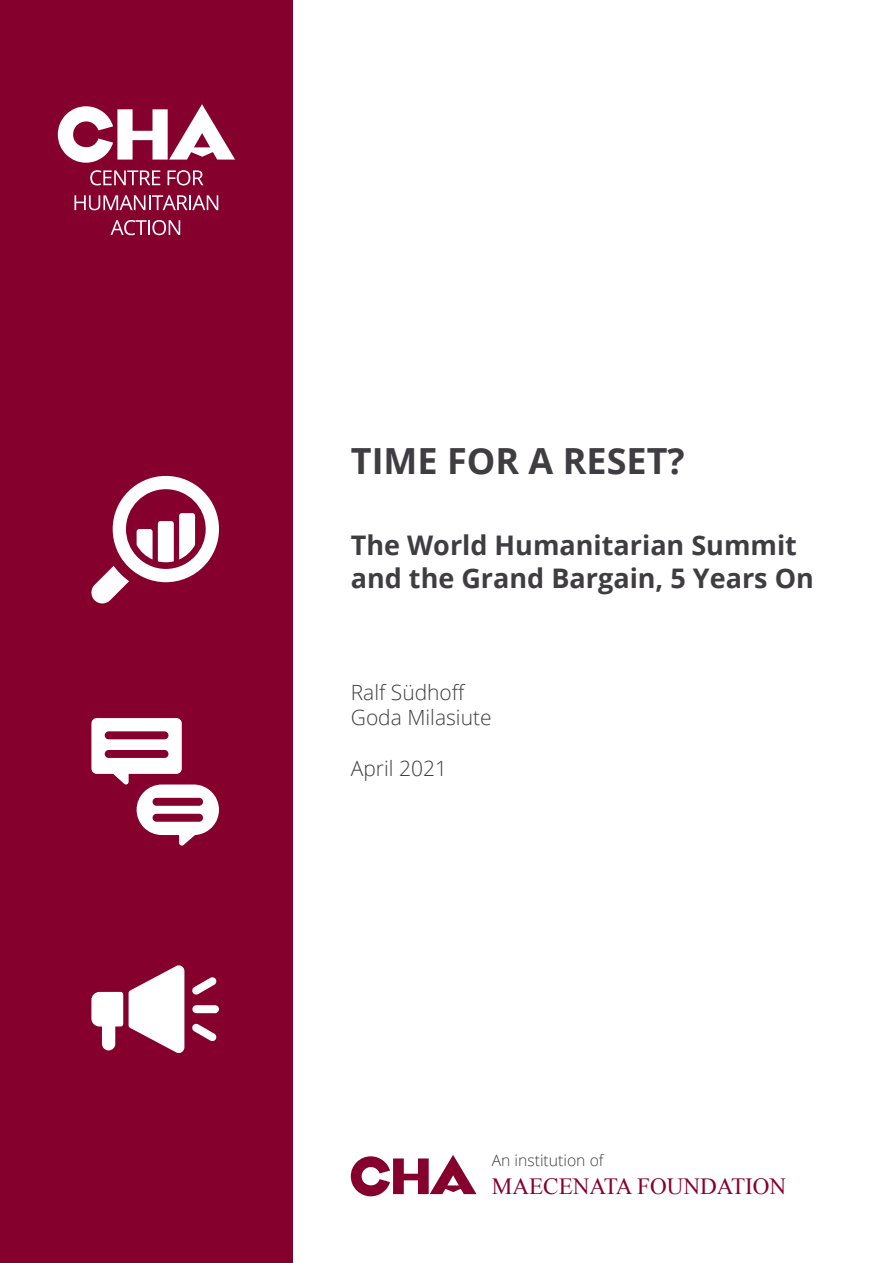
<style>
.page{position:relative;width:893px;height:1263px;background:#fff}
.page>*{position:absolute;margin:0;border:0;box-sizing:border-box;transform-origin:0 0}
.t1{font:700 36px "Open Sans";color:#3f3d41}
.t2{font:700 27px/33px "Open Sans";color:#3f3d41}
.t3{font:23.1px "Times New Roman";color:#85002c}
.t4{font:300 21px/25.2px "Open Sans";color:#3f3d41}
.t5{font:300 15.75px "Open Sans";color:#3f3d41}
</style>
<div class="page">
<div style="left:0;top:0;width:293px;height:1263px;background:#85002c"></div>
<svg style="left:90px;top:170px;width:70px;height:15px"></svg>
<svg style="left:168px;top:170px;width:35px;height:15px"></svg>
<svg style="left:74px;top:195px;width:144px;height:15px"></svg>
<svg style="left:111px;top:220px;width:69px;height:15px"></svg>
<svg style="left:58px;top:104px;width:177px;height:59px"></svg>
<svg style="left:90px;top:476px;width:129px;height:128px"></svg>
<svg style="left:91px;top:718px;width:128px;height:128px"></svg>
<svg style="left:129px;top:964px;width:55px;height:90px"></svg>
<svg style="left:91px;top:992px;width:32px;height:58px"></svg>
<div style="left:192px;top:1005px;width:27px;height:8px;background:#fff;border-radius:4px"></div>
<svg style="left:192px;top:977px;width:25px;height:18px"></svg>
<svg style="left:192px;top:1023px;width:25px;height:19px"></svg>
<svg style="left:351px;top:1155px;width:125px;height:41px"></svg>
<h1 class="t1" style="left:351px;top:435px;width:335px">TIME FOR A RESET?</h1>
<p class="t2" style="left:351px;top:528px;width:465px">The World Humanitarian Summit and the Grand Bargain, 5 Years On</p>
<p class="t4" style="left:351px;top:679px;width:142px">Ralf Südhoff<br>Goda Milasiute</p>
<p class="t4" style="left:351px;top:755px;width:98px">April 2021</p>
<p class="t5" style="left:492px;top:1150px;width:113px">An institution of</p>
<p class="t3" style="left:492px;top:1170px;width:296px">MAECENATA FOUNDATION</p>
</div>
